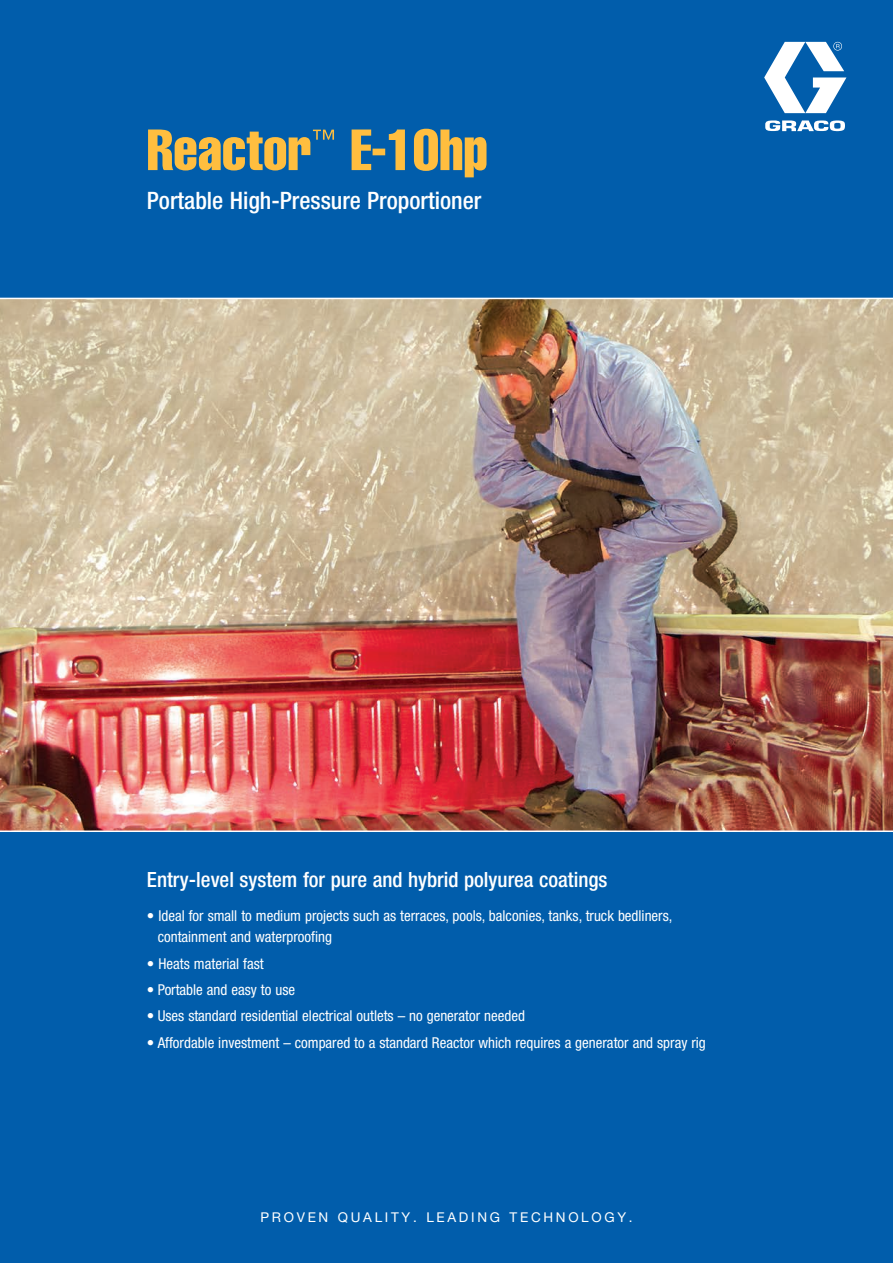
<style>
.page{position:relative;width:893px;height:1263px;background:#015dab}
.page>*{position:absolute;margin:0;border:0;box-sizing:border-box;transform-origin:0 0}
.t1{font:500 condensed 24px "Helvetica Neue LT Std";color:#fff}
.t2{font:500 condensed 21px "Helvetica Neue LT Std";color:#fff}
.t3{font:condensed 15px/21px "Helvetica Neue LT Std";color:#fff}
.t4{font:13.5px "Helvetica Neue LT Std";letter-spacing:.2em;color:#fff}
</style>
<div class="page">
<svg style="left:764px;top:42px;width:82px;height:89px"></svg>
<img style="left:0;top:299px;width:893px;height:531px">
<hr style="left:0;top:298px;width:893px;height:1px;background:#fff">
<hr style="left:0;top:830px;width:893px;height:2px;background:#fff">
<svg style="left:148px;top:129px;width:338px;height:48px"></svg>
<h1 class="t1" style="left:147px;top:186px;width:336px">Portable High-Pressure Proportioner</h1>
<h2 class="t2" style="left:147px;top:867px;width:462px">Entry-level system for pure and hybrid polyurea coatings</h2>
<p class="t3" style="left:158px;top:905px;width:516px;text-indent:-11px">• Ideal for small to medium projects such as terraces, pools, balconies, tanks, truck bedliners, containment and waterproofing</p>
<p class="t3" style="left:147px;top:953px;width:118px">• Heats material fast</p>
<p class="t3" style="left:147px;top:979px;width:150px">• Portable and easy to use</p>
<p class="t3" style="left:147px;top:1005px;width:380px">• Uses standard residential electrical outlets – no generator needed</p>
<p class="t3" style="left:147px;top:1032px;width:560px">• Affordable investment – compared to a standard Reactor which requires a generator and spray rig</p>
<p class="t4" style="left:260px;top:1209px;width:374px">PROVEN QUALITY. LEADING TECHNOLOGY.</p>
</div>
